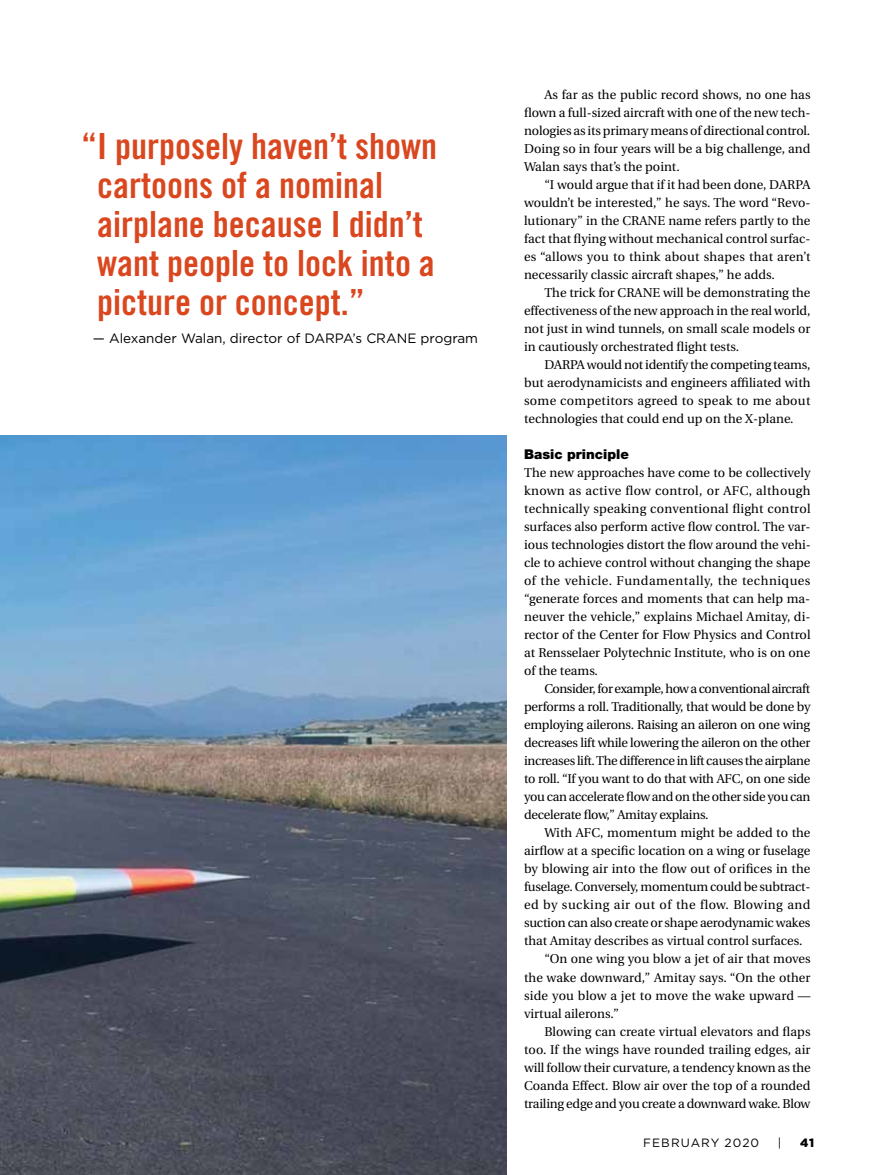
<style>
.page{position:relative;width:878px;height:1175px;background:#fff}
.page>*{position:absolute;margin:0;border:0;box-sizing:border-box;transform-origin:0 0}
.t1{font:36px/39px "Trade Gothic Bold Cond Twenty";color:#da471f}
.t2{font:13.5px "Gotham";color:#000}
.t3{font:900 13.5px "Helvetica Neue LT Std";color:#000}
.t4{font:12.75px/18px "Utopia";color:#000;text-align:justify}
.t5{font:12.75px "Utopia";letter-spacing:.04em;color:#000}
.t6{font:12px "Gotham";letter-spacing:.085em;color:#000}
.t7{font:900 12px "Gotham";color:#000}
</style>
<div class="page">
<img style="left:0;top:436px;width:506px;height:738px">
<h1 class="t1" style="left:97px;top:126px;width:341px;text-indent:-16px">“I purposely haven’t shown cartoons of a nominal airplane because I didn’t want people to lock into a picture or concept.”</h1>
<p class="t2" style="left:93px;top:330px;width:387px">— Alexander Walan, director of DARPA’s CRANE program</p>
<p class="t4" style="left:524px;top:86px;width:288px;text-indent:20px">As far as the public record shows, no one has flown a full-sized aircraft with one of the new tech&shy;nologies as its primary means of directional control.<br>Doing so in four years will be a big challenge, and Walan says that’s the point.</p>
<p class="t4" style="left:524px;top:176px;width:288px;text-indent:20px">“I would argue that if it had been done, DARPA wouldn’t be interested,” he says. The word “Revo&shy;lutionary” in the CRANE name refers partly to the fact that flying without mechanical control surfac&shy;es “allows you to think about shapes that aren’t necessarily classic aircraft shapes,” he adds.</p>
<p class="t4" style="left:524px;top:284px;width:288px;text-indent:20px">The trick for CRANE will be demonstrating the effectiveness of the new approach in the real world, not just in wind tunnels, on small scale models or in cautiously orchestrated flight tests.</p>
<p class="t4" style="left:524px;top:356px;width:288px;text-indent:20px">DARPA would not identify the competing teams, but aerodynamicists and engineers affiliated with some competitors agreed to speak to me about technologies that could end up on the X-plane.</p>
<p class="t3" style="left:524px;top:446px;width:106px">Basic principle</p>
<p class="t4" style="left:524px;top:464px;width:288px">The new approaches have come to be collectively known as active flow control, or AFC, although technically speaking conventional flight control surfaces also perform active flow control. The var&shy;ious technologies distort the flow around the vehi&shy;cle to achieve control without changing the shape of the vehicle. Fundamentally, the techniques “generate forces and moments that can help ma&shy;neuver the vehicle,” explains Michael Amitay, di&shy;rector of the Center for Flow Physics and Control at Rensselaer Polytechnic Institute, who is on one of the teams.</p>
<p class="t4" style="left:524px;top:680px;width:288px;text-indent:20px">Consider, for example, how a conventional aircraft performs a roll. Traditionally, that would be done by employing ailerons. Raising an aileron on one wing decreases lift while lowering the aileron on the other increases lift. The difference in lift causes the airplane to roll. “If you want to do that with AFC, on one side you can accelerate flow and on the other side you can decelerate flow,” Amitay explains.</p>
<p class="t4" style="left:544px;top:824px;width:268px">With AFC, momentum might be added to the</p>
<p class="t4" style="left:524px;top:842px;width:288px">airflow at a specific location on a wing or fuselage</p>
<p class="t4" style="left:524px;top:860px;width:288px">by blowing air into the flow out of orifices in the</p>
<p class="t4" style="left:524px;top:878px;width:288px">fuselage. Conversely, momentum could be subtract-</p>
<p class="t5" style="left:524px;top:898px;width:288px">ed by sucking air out of the flow. Blowing and</p>
<p class="t4" style="left:524px;top:914px;width:287px">suction can also create or shape aerodynamic wakes</p>
<p class="t4" style="left:524px;top:932px;width:280px">that Amitay describes as virtual control surfaces.</p>
<p class="t4" style="left:544px;top:950px;width:268px">“On one wing you blow a jet of air that moves</p>
<p class="t4" style="left:524px;top:968px;width:288px">the wake downward,” Amitay says. “On the other</p>
<p class="t4" style="left:524px;top:986px;width:288px">side you blow a jet to move the wake upward —</p>
<p class="t4" style="left:524px;top:1004px;width:96px">virtual ailerons.”</p>
<p class="t4" style="left:544px;top:1022px;width:268px">Blowing can create virtual elevators and flaps</p>
<p class="t4" style="left:524px;top:1040px;width:288px">too. If the wings have rounded trailing edges, air</p>
<p class="t4" style="left:524px;top:1058px;width:288px">will follow their curvature, a tendency known as the</p>
<p class="t4" style="left:524px;top:1076px;width:288px">Coanda Effect. Blow air over the top of a rounded</p>
<p class="t4" style="left:524px;top:1094px;width:288px">trailing edge and you create a downward wake. Blow</p>
<p class="t6" style="left:643px;top:1135px;width:117px">FEBRUARY 2020</p>
<p class="t6" style="left:777px;top:1135px;width:5px">|</p>
<p class="t7" style="left:800px;top:1134px;width:16px">41</p>
</div>
